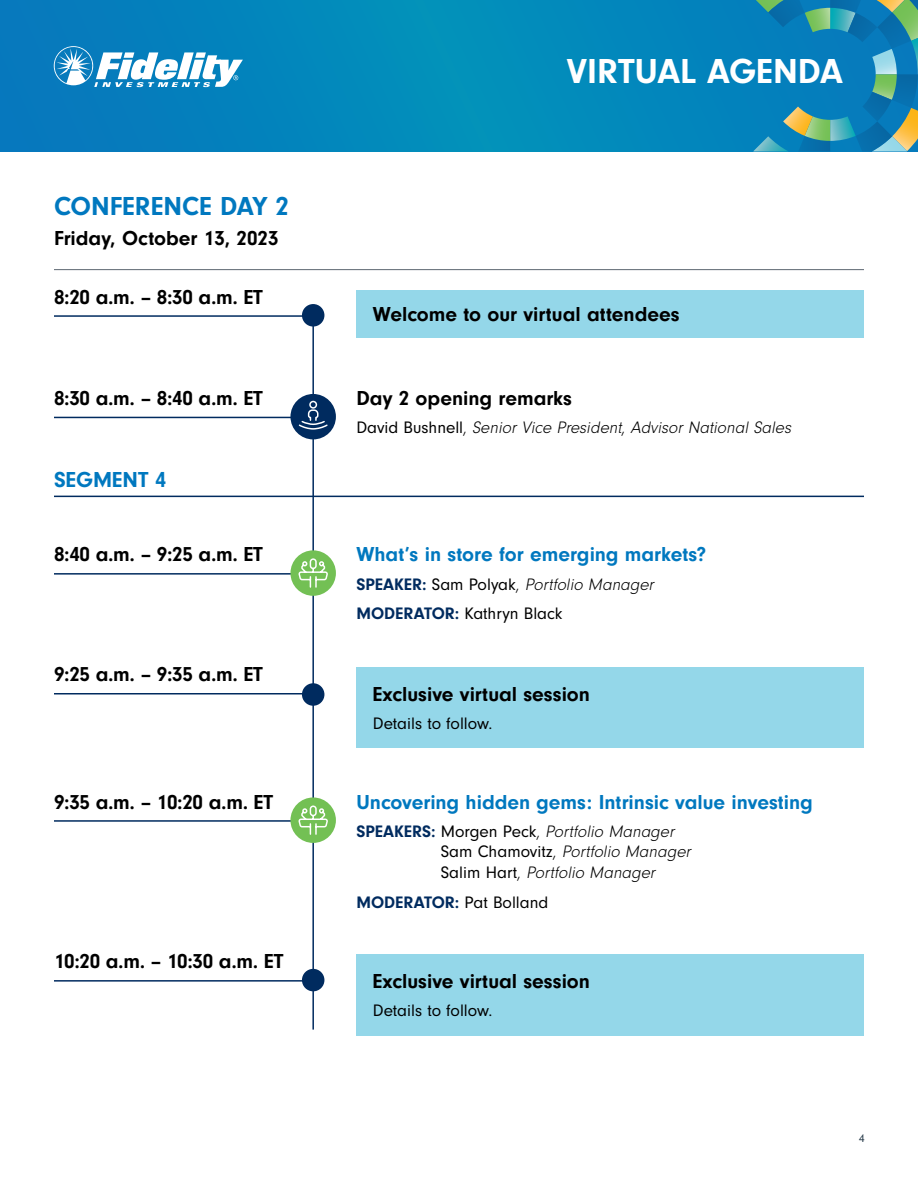
<style>
.page{position:relative;width:918px;height:1188px;background:#fff}
.page>*{position:absolute;margin:0;border:0;box-sizing:border-box;transform-origin:0 0}
.t1{font:700 36px "Neuzeit Gro";color:#fff}
.t2{font:700 27px "Neuzeit Gro";color:#0078bf}
.t3{font:700 22.5px "Neuzeit Gro";color:#0078bf}
.t4{font:700 21px "Neuzeit Gro";color:#000}
.t5{font:700 21px "Neuzeit Gro";color:#0078bf}
.t6{font:italic 300 17.25px/20.7px "Neuzeit Gro";color:#000}
.t7{font:17.25px/29.7px "Neuzeit Gro";color:#000}
.t8{font:700 17.25px "Neuzeit Gro";color:#002b5f}
.t9{font:12px "Neuzeit Gro";color:#253948}
.s1{font-weight:400;font-style:normal}
.s2{font-style:normal}
.s3{font-weight:700;color:#002b5f}
.s4{font-weight:300}
.s5{font-weight:300;font-style:italic}
.s6{font-weight:700;font-style:normal;color:#002b5f}
.s7{font-weight:400;color:#000}
</style>
<div class="page">
<svg style="left:0;top:0;width:753px;height:152px"></svg>
<svg style="left:753px;top:0;width:165px;height:152px"></svg>
<svg style="left:54px;top:46px;width:189px;height:41px"></svg>
<hr style="left:54px;top:269px;width:810px;height:1px;background:#5d6771">
<hr style="left:54px;top:315px;width:260px;height:2px;background:#002b5f">
<div style="left:356px;top:290px;width:508px;height:48px;background:#94d7e9"></div>
<hr style="left:54px;top:417px;width:260px;height:1px;background:#002b5f">
<hr style="left:54px;top:496px;width:810px;height:1px;background:#002b5f">
<hr style="left:54px;top:573px;width:260px;height:2px;background:#002b5f">
<hr style="left:54px;top:693px;width:260px;height:1px;background:#002b5f">
<div style="left:356px;top:667px;width:508px;height:81px;background:#94d7e9"></div>
<hr style="left:54px;top:820px;width:260px;height:2px;background:#002b5f">
<hr style="left:54px;top:980px;width:260px;height:2px;background:#002b5f">
<div style="left:356px;top:954px;width:508px;height:81px;background:#94d7e9"></div>
<hr style="left:312px;top:319px;width:2px;height:711px;background:#002b5f">
<div style="left:302px;top:304px;width:22px;height:23px;background:#002b5f;border-radius:50%"></div>
<div style="left:302px;top:683px;width:22px;height:23px;background:#002b5f;border-radius:50%"></div>
<div style="left:302px;top:969px;width:22px;height:22px;background:#002b5f;border-radius:50%"></div>
<div style="left:290px;top:394px;width:46px;height:45px;background:#002b5f;border-radius:50%"></div>
<svg style="left:297px;top:400px;width:32px;height:30px"></svg>
<div style="left:290px;top:550px;width:46px;height:46px;background:#73c054;border-radius:50%"></div>
<svg style="left:298px;top:558px;width:30px;height:30px"></svg>
<div style="left:290px;top:797px;width:46px;height:46px;background:#73c054;border-radius:50%"></div>
<svg style="left:298px;top:805px;width:30px;height:30px"></svg>
<p class="t2" style="left:54px;top:191px;width:237px">CONFERENCE DAY 2</p>
<p class="t4" style="left:54px;top:226px;width:226px">Friday, October 13, 2023</p>
<p class="t4" style="left:54px;top:285px;width:211px">8:20 a.m. – 8:30 a.m. ET</p>
<h1 class="t1" style="left:567px;top:51px;width:278px">VIRTUAL AGENDA</h1>
<p class="t4" style="left:373px;top:302px;width:308px">Welcome to our virtual attendees</p>
<p class="t4" style="left:54px;top:386px;width:211px">8:30 a.m. – 8:40 a.m. ET</p>
<p class="t4" style="left:356px;top:386px;width:217px">Day 2 opening remarks</p>
<p class="t6" style="left:356px;top:418px;width:440px"><span class="s1">D a v i d B u s h n e l l</span> <span class="s2">,</span> Senior Vice President<span class="s2">,</span> Advisor National Sales</p>
<p class="t3" style="left:54px;top:467px;width:114px">SEGMENT 4</p>
<p class="t4" style="left:54px;top:543px;width:211px">8:40 a.m. – 9:25 a.m. ET</p>
<p class="t5" style="left:356px;top:543px;width:351px">What’s in store for emerging markets?</p>
<p class="t7" style="left:356px;top:569px;width:302px"><span class="s3">SPEAKER:</span> Sam Polyak<span class="s4">,</span> <span class="s5">Portfolio Manager<br></span><span class="s3">MODERATOR:</span> Kathryn Black</p>
<p class="t4" style="left:54px;top:663px;width:211px">9:25 a.m. – 9:35 a.m. ET</p>
<p class="t4" style="left:373px;top:682px;width:219px">Exclusive virtual session</p>
<p class="t7" style="left:373px;top:709px;width:121px">Details to follow.</p>
<p class="t4" style="left:54px;top:790px;width:221px">9:35 a.m. – 10:20 a.m. ET</p>
<p class="t5" style="left:356px;top:790px;width:458px">Uncovering hidden gems: Intrinsic value investing</p>
<p class="t6" style="left:441px;top:821px;width:255px;text-indent:-84px"><span class="s6">SPEAKERS:</span> <span class="s1">Morgen Peck</span><span class="s2">,</span> Portfolio Manager<br><span class="s1">S a m C h a m ov i tz</span><span class="s2">,</span> Portfolio Manager<br><span class="s1">S a l i m H a rt</span><span class="s2">,</span> Portfolio Manager</p>
<p class="t8" style="left:356px;top:892px;width:194px">MODERATOR: <span class="s7">Pat Bolland</span></p>
<p class="t4" style="left:54px;top:950px;width:231px">10:20 a.m. – 10:30 a.m. ET</p>
<p class="t4" style="left:373px;top:969px;width:219px">Exclusive virtual session</p>
<p class="t7" style="left:373px;top:996px;width:121px">Details to follow.</p>
<p class="t9" style="left:859px;top:1132px;width:7px">4</p>
</div>
